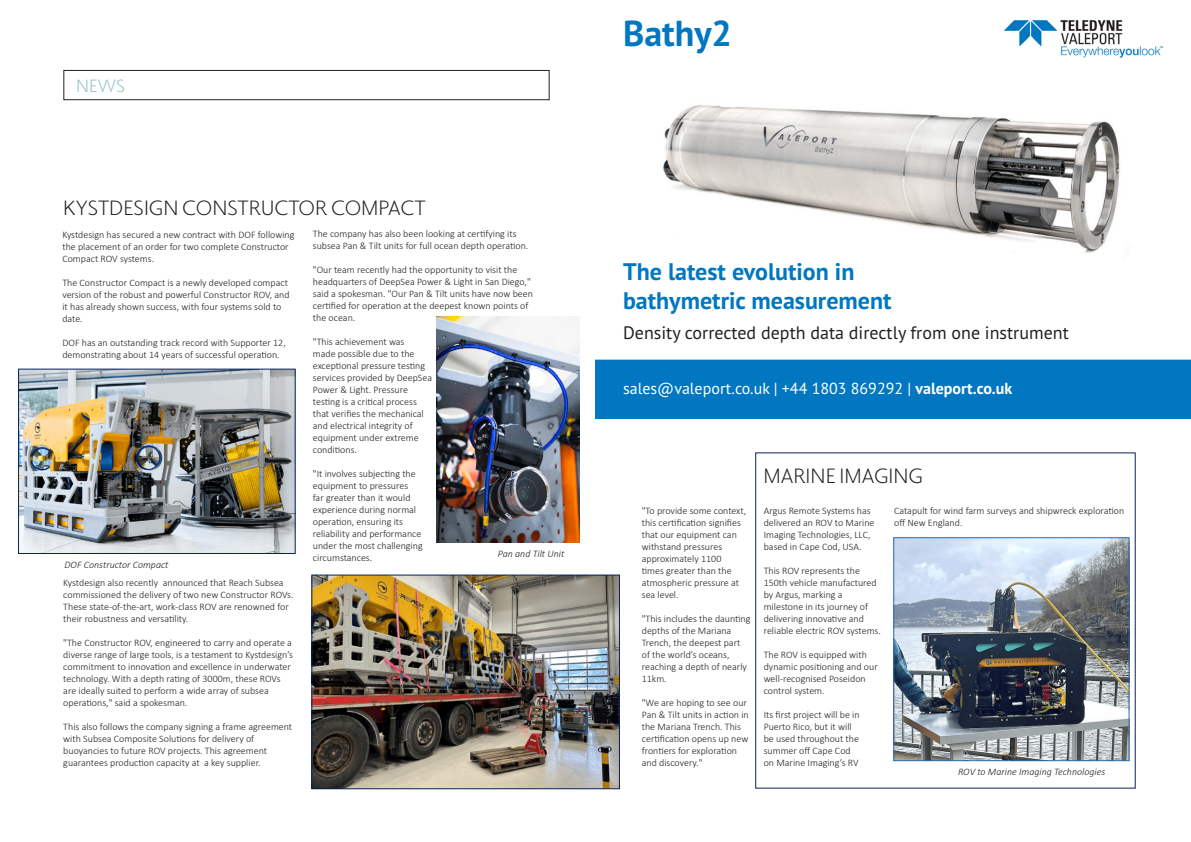
<style>
.page{position:relative;width:1191px;height:842px;background:#fff}
.page>*{position:absolute;margin:0;border:0;box-sizing:border-box;transform-origin:0 0}
.t1{font:700 36px "PT Sans Pro";color:#0077c0}
.t2{font:700 24px/28.8px "PT Sans Pro";color:#0077c0}
.Contents_Body_Text{font:300 21px "Elido";color:#231f20}
.t3{font:18px "PT Sans Pro";color:#231f20}
.Contents_Body_Text-2{font:300 18px "Elido";color:#93c0c4}
.t4{font:16px "PT Sans Pro";color:#fff}
.Contents_Body_Text-3{font:300 10px/12px "Calibri";color:#231f20}
.Contents_Body_Text-4{font:italic 300 10px "Calibri";color:#231f20}
.s1{font-weight:700}
</style>
<div class="page">
<img style="left:313px;top:576px;width:305px;height:211px">
<div style="left:311px;top:574px;width:309px;height:215px;border:1px solid #08215a"></div>
<div style="left:63px;top:70px;width:486px;height:30px;border:1px solid #231f20"></div>
<img style="left:895px;top:539px;width:232px;height:220px">
<div style="left:893px;top:537px;width:236px;height:224px;border:1px solid #2a6cb4"></div>
<img style="left:20px;top:371px;width:274px;height:181px">
<div style="left:18px;top:369px;width:278px;height:185px;border:1px solid #08215a"></div>
<img style="left:663px;top:105px;width:457px;height:148px">
<img style="left:1004px;top:20px;width:160px;height:38px">
<div style="left:595px;top:360px;width:596px;height:59px;background:#0077c0"></div>
<img style="left:436px;top:317px;width:144px;height:225px">
<p class="Contents_Body_Text-2" style="left:76px;top:74px;width:50px">NEWS</p>
<p class="Contents_Body_Text" style="left:63px;top:194px;width:364px">KYSTDESIGN CONSTRUCTOR COMPACT</p>
<p class="Contents_Body_Text-3" style="left:62px;top:229px;width:234px">Kystdesign has secured a new contract with DOF following the placement of an order for two complete Constructor<br>Compact ROV systems.</p>
<p class="Contents_Body_Text-3" style="left:62px;top:277px;width:229px">The Constructor Compact is a newly developed compact version of the robust and powerful Constructor ROV, and it has already shown success, with four systems sold to date.</p>
<p class="Contents_Body_Text-3" style="left:62px;top:337px;width:225px">DOF has an outstanding track record with Supporter 12, demonstrating about 14 years of successful operation.</p>
<p class="Contents_Body_Text-4" style="left:64px;top:559px;width:106px">DOF Constructor Compact</p>
<p class="Contents_Body_Text-3" style="left:63px;top:576px;width:232px">Kystdesign also recently announced that Reach Subsea commissioned the delivery of two new Constructor ROVs.<br>These state-of-the-art, work-class ROV are renowned for their robustness and versatility.</p>
<p class="Contents_Body_Text-3" style="left:63px;top:636px;width:231px">"The Constructor ROV, engineered to carry and operate a diverse range of large tools, is a testament to Kystdesign’s commitment to innovation and excellence in underwater technology. With a depth rating of 3000m, these ROVs are ideally suited to perform a wide array of subsea operations," said a spokesman.</p>
<p class="Contents_Body_Text-3" style="left:63px;top:720px;width:230px">This also follows the company signing a frame agreement with Subsea Composite Solutions for delivery of buoyancies to future ROV projects. This agreement guarantees production capacity at a key supplier.</p>
<p class="Contents_Body_Text-3" style="left:313px;top:228px;width:217px">The company has also been looking at certifying its subsea Pan &amp; Tilt units for full ocean depth operation.</p>
<p class="Contents_Body_Text-3" style="left:313px;top:264px;width:222px">"Our team recently had the opportunity to visit the headquarters of DeepSea Power &amp; Light in San Diego," said a spokesman. "Our Pan &amp; Tilt units have now been certified for operation at the deepest known points of the ocean.</p>
<p class="Contents_Body_Text-3" style="left:313px;top:336px;width:121px">"This achievement was<br>made possible due to the exceptional pressure testing services provided by DeepSea<br>Power &amp; Light. Pressure testing is a critical process that verifies the mechanical and electrical integrity of equipment under extreme conditions.</p>
<p class="Contents_Body_Text-3" style="left:313px;top:468px;width:111px">"It involves subjecting the equipment to pressures<br>far greater than it would experience during normal operation, ensuring its reliability and performance under the most challenging circumstances.</p>
<p class="Contents_Body_Text-4" style="left:498px;top:548px;width:68px">Pan and Tilt Unit</p>
<p class="t1" style="left:623px;top:9px;width:110px">Bathy2</p>
<p class="t2" style="left:623px;top:257px;width:270px">The latest evolution in bathymetric measurement</p>
<p class="t3" style="left:623px;top:321px;width:447px">Density corrected depth data directly from one instrument</p>
<p class="t4" style="left:623px;top:378px;width:391px">sales@valeport.co.uk | +44 1803 869292 | <span class="s1">valeport.co.uk</span></p>
<p class="Contents_Body_Text-3" style="left:642px;top:505px;width:106px">"To provide some context, this certification signifies that our equipment can withstand pressures approximately 1100<br>times greater than the atmospheric pressure at sea level.</p>
<p class="Contents_Body_Text-3" style="left:642px;top:613px;width:110px">"This includes the daunting depths of the Mariana<br>Trench, the deepest part of the world’s oceans, reaching a depth of nearly<br>11km.</p>
<p class="Contents_Body_Text-3" style="left:642px;top:697px;width:108px">"We are hoping to see our<br>Pan &amp; Tilt units in action in the Mariana Trench. This certification opens up new frontiers for exploration and discovery."</p>
<p class="Contents_Body_Text" style="left:763px;top:462px;width:161px">MARINE IMAGING</p>
<p class="Contents_Body_Text-3" style="left:763px;top:505px;width:112px">Argus Remote Systems has delivered an ROV to Marine<br>Imaging Technologies, LLC, based in Cape Cod, USA.</p>
<p class="Contents_Body_Text-3" style="left:763px;top:565px;width:119px">This ROV represents the<br>150th vehicle manufactured by Argus, marking a milestone in its journey of delivering innovative and reliable electric ROV systems.</p>
<p class="Contents_Body_Text-3" style="left:763px;top:649px;width:116px">The ROV is equipped with dynamic positioning and our well-recognised Poseidon control system.</p>
<p class="Contents_Body_Text-3" style="left:763px;top:709px;width:97px">Its first project will be in<br>Puerto Rico, but it will be used throughout the summer off Cape Cod on Marine Imaging’s RV</p>
<p class="Contents_Body_Text-3" style="left:894px;top:504px;width:231px">Catapult for wind farm surveys and shipwreck exploration off New England.</p>
<p class="Contents_Body_Text-4" style="left:958px;top:765px;width:149px">ROV to Marine Imaging Technologies</p>
</div>
